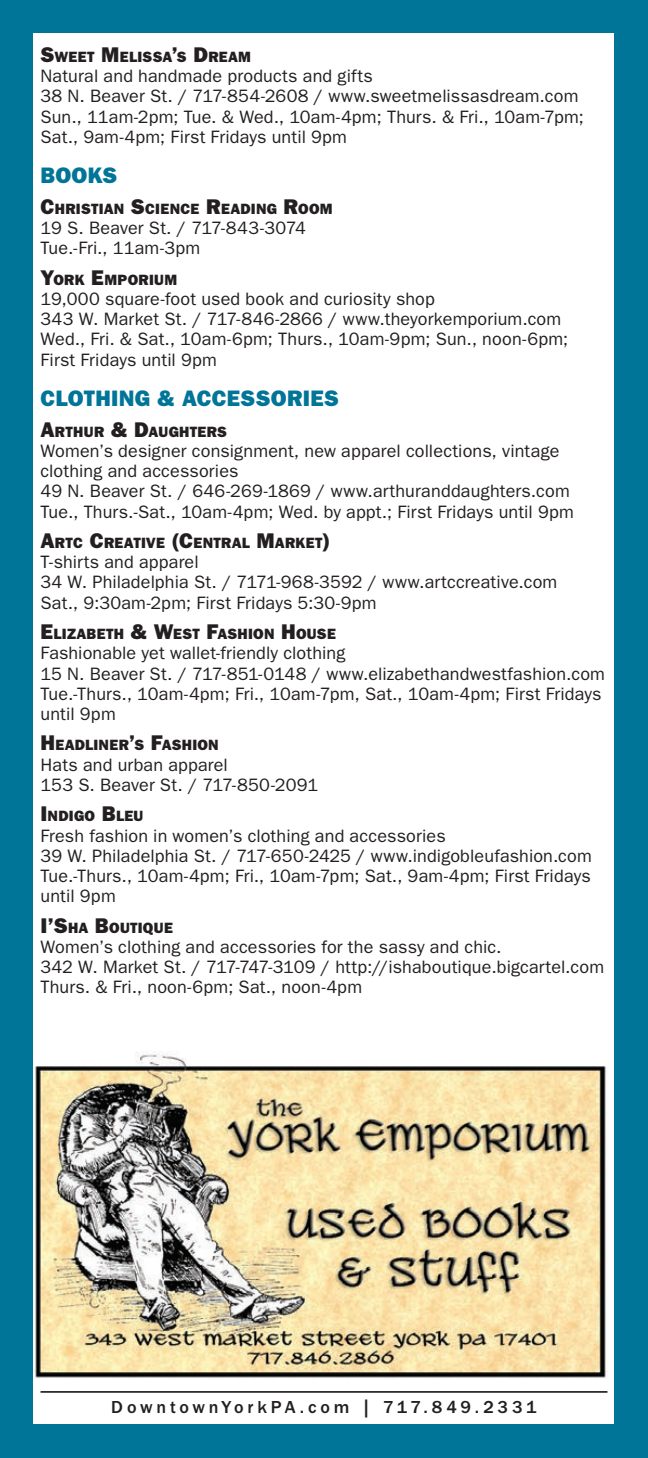
<style>
.page{position:relative;width:648px;height:1458px;background:#007597}
.page>*{position:absolute;margin:0;border:0;box-sizing:border-box;transform-origin:0 0}
.t1{font:22.5px "ITC Franklin Gothic Std Hvy";letter-spacing:.015em;color:#007597}
.t2{font:18px/20.2px "ITC Franklin Gothic Std";letter-spacing:.01em;color:#231f20}
.t3{font:500 18px "ITC Franklin Gothic Std";letter-spacing:.205em;color:#231f20}
.t4{font:15.08px "ITC Franklin Gothic Std Hvy";letter-spacing:.02em;color:#231f20}
.s1{font-size:21.38px}
</style>
<div class="page">
<div style="left:34px;top:34px;width:580px;height:1390px;background:#fff"></div>
<hr style="left:40px;top:1391px;width:568px;height:2px;background:#231f20">
<img style="left:34px;top:1052px;width:574px;height:327px">
<p class="t4" style="left:40px;top:48px;width:200px"><span class="s1">S</span>WEET <span class="s1">M</span>ELISSA<span class="s1">’</span>S <span class="s1">D</span>REAM</p>
<p class="t2" style="left:40px;top:66px;width:545px">Natural and handmade products and gifts<br>38 N. Beaver St. / 717-854-2608 / www.sweetmelissasdream.com Sun., 11am-2pm; Tue. &amp; Wed., 10am-4pm; Thurs. &amp; Fri., 10am-7pm; Sat., 9am-4pm; First Fridays until 9pm</p>
<p class="t1" style="left:40px;top:162px;width:78px">BOOKS</p>
<p class="t4" style="left:40px;top:200px;width:292px"><span class="s1">C</span>HRISTIAN <span class="s1">S</span>CIENCE <span class="s1">R</span>EADING <span class="s1">R</span>OOM</p>
<p class="t2" style="left:40px;top:218px;width:267px">19 S. Beaver St. / 717-843-3074<br>Tue.-Fri., 11am-3pm</p>
<p class="t4" style="left:40px;top:271px;width:137px"><span class="s1">Y</span>ORK <span class="s1">E</span>MPORIUM</p>
<p class="t2" style="left:40px;top:289px;width:529px">19,000 square-foot used book and curiosity shop<br>343 W. Market St. / 717-846-2866 / www.theyorkemporium.com Wed., Fri. &amp; Sat., 10am-6pm; Thurs., 10am-9pm; Sun., noon-6pm; First Fridays until 9pm</p>
<p class="t1" style="left:40px;top:385px;width:300px">CLOTHING &amp; ACCESSORIES</p>
<p class="t4" style="left:40px;top:423px;width:188px"><span class="s1">A</span>RTHUR <span class="s1">&amp; D</span>AUGHTERS</p>
<p class="t2" style="left:40px;top:441px;width:535px">Women’s designer consignment, new apparel collections, vintage clothing and accessories<br>49 N. Beaver St. / 646-269-1869 / www.arthuranddaughters.com Tue., Thurs.-Sat., 10am-4pm; Wed. by appt.; First Fridays until 9pm</p>
<p class="t4" style="left:40px;top:534px;width:291px"><span class="s1">A</span>RTC <span class="s1">C</span>REATIVE <span class="s1">(C</span>ENTRAL <span class="s1">M</span>ARKET<span class="s1">)</span></p>
<p class="t2" style="left:40px;top:552px;width:518px">T-shirts and apparel<br>34 W. Philadelphia St. / 7171-968-3592 / www.artccreative.com<br>Sat., 9:30am-2pm; First Fridays 5:30-9pm</p>
<p class="t4" style="left:40px;top:625px;width:297px"><span class="s1">E</span>LIZABETH <span class="s1">&amp; W</span>EST <span class="s1">F</span>ASHION <span class="s1">H</span>OUSE</p>
<p class="t2" style="left:40px;top:643px;width:566px">Fashionable yet wallet-friendly clothing<br>15 N. Beaver St. / 717-851-0148 / www.elizabethandwestfashion.com Tue.-Thurs., 10am-4pm; Fri., 10am-7pm, Sat., 10am-4pm; First Fridays until 9pm</p>
<p class="t4" style="left:40px;top:736px;width:180px"><span class="s1">H</span>EADLINER<span class="s1">’</span>S <span class="s1">F</span>ASHION</p>
<p class="t2" style="left:40px;top:755px;width:279px">Hats and urban apparel<br>153 S. Beaver St. / 717-850-2091</p>
<p class="t4" style="left:40px;top:807px;width:105px"><span class="s1">I</span>NDIGO <span class="s1">B</span>LEU</p>
<p class="t2" style="left:40px;top:825px;width:553px">Fresh fashion in women’s clothing and accessories<br>39 W. Philadelphia St. / 717-650-2425 / www.indigobleufashion.com Tue.-Thurs., 10am-4pm; Fri., 10am-7pm; Sat., 9am-4pm; First Fridays until 9pm</p>
<p class="t4" style="left:40px;top:919px;width:134px"><span class="s1">I’S</span>HA <span class="s1">B</span>OUTIQUE</p>
<p class="t2" style="left:40px;top:937px;width:565px">Women’s clothing and accessories for the sassy and chic.<br>342 W. Market St. / 717-747-3109 / http://ishaboutique.bigcartel.com<br>Thurs. &amp; Fri., noon-6pm; Sat., noon-4pm</p>
<p class="t3" style="left:111px;top:1397px;width:427px">DowntownYorkPA.com | 717.849.2331</p>
</div>
